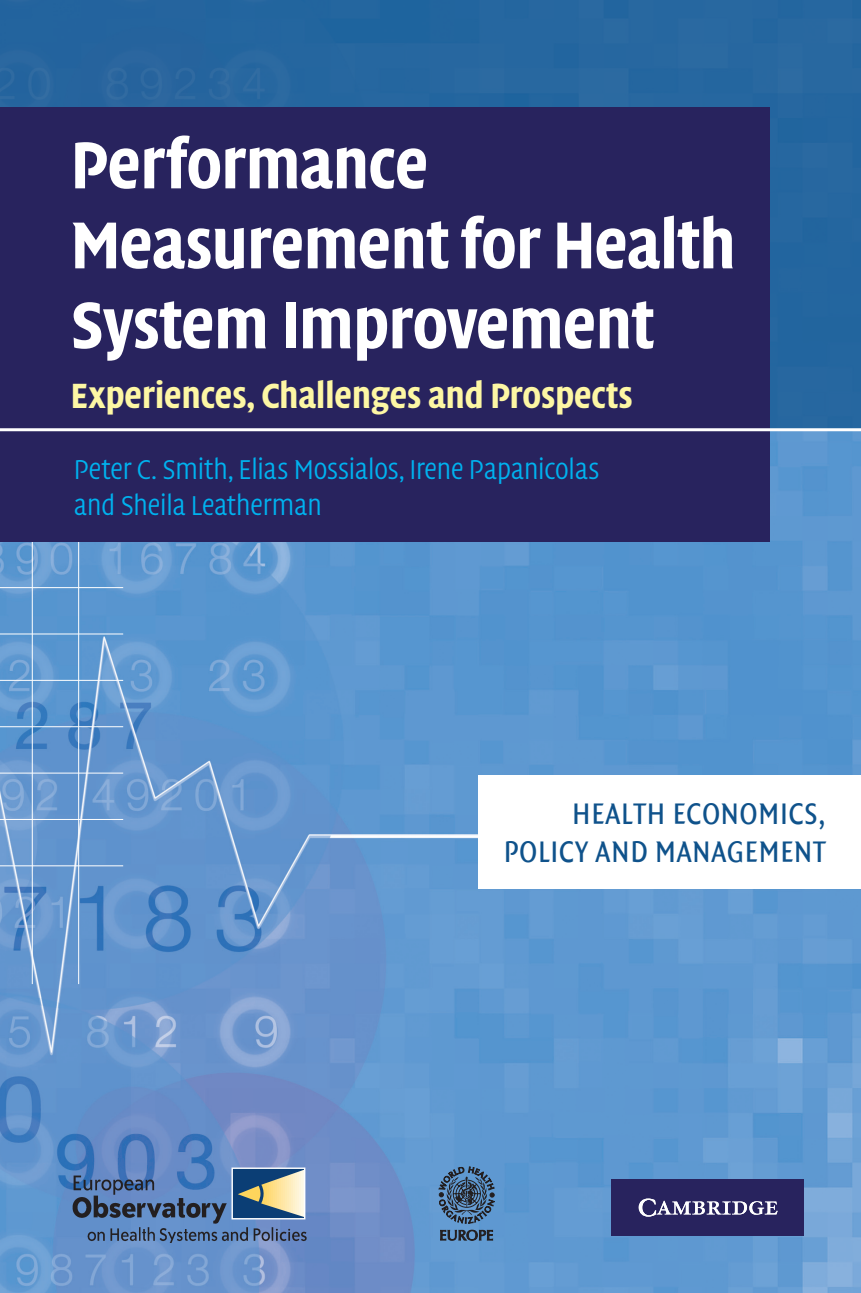
<style>
.page{position:relative;width:861px;height:1293px;background:#fff}
.page>*{position:absolute;margin:0;border:0;box-sizing:border-box;transform-origin:0 0}
.t1{font:700 68px/80px "Quadraat OT Head";letter-spacing:-.015em;color:#fff}
.t2{font:700 36px "Quadraat OT Head";letter-spacing:-.01em;color:#fdf7a4}
.t3{font:32px/38.4px "Quadraat Sans Con";letter-spacing:.025em;color:#0f528b;text-align:right}
.t4{font:300 28px/36px "Quadraat OT Head";letter-spacing:-.015em;color:#00b2ef}
</style>
<div class="page">
<img style="left:0;top:431px;width:861px;height:862px">
<div style="left:0;top:0;width:861px;height:431px;background:#26669f"></div>
<div style="left:478px;top:775px;width:383px;height:113px;background:#fff"></div>
<div style="left:611px;top:1179px;width:193px;height:57px;background:#28235e"></div>
<svg style="left:639px;top:1198px;width:138px;height:18px"></svg>
<hr style="left:0;top:587px;width:123px;height:1px;background:#fff">
<hr style="left:0;top:633px;width:123px;height:1px;background:#fff">
<hr style="left:0;top:680px;width:123px;height:1px;background:#fff">
<hr style="left:0;top:726px;width:123px;height:1px;background:#fff">
<hr style="left:0;top:772px;width:123px;height:1px;background:#fff">
<hr style="left:0;top:819px;width:123px;height:1px;background:#fff">
<hr style="left:0;top:865px;width:123px;height:1px;background:#fff">
<hr style="left:32px;top:530px;width:1px;height:454px;background:#fff">
<hr style="left:78px;top:530px;width:1px;height:454px;background:#fff">
<hr style="left:0;top:431px;width:1px;height:612px;background:#0f528b">
<div style="left:0;top:107px;width:769px;height:435px;background:#28235e"></div>
<hr style="left:0;top:428px;width:861px;height:3px;background:#fff">
<img style="left:70px;top:1174px;width:239px;height:69px">
<div style="left:232px;top:1168px;width:73px;height:50px;background:#0b3e75"></div>
<svg style="left:238px;top:1185px;width:23px;height:16px"></svg>
<hr style="left:261px;top:1169px;width:2px;height:48px;background:#fed55c">
<hr style="left:263px;top:1169px;width:2px;height:48px;background:#fed763">
<hr style="left:265px;top:1169px;width:2px;height:48px;background:#fed86a">
<hr style="left:267px;top:1169px;width:2px;height:48px;background:#feda72">
<hr style="left:269px;top:1169px;width:2px;height:48px;background:#ffdb7a">
<hr style="left:271px;top:1169px;width:2px;height:48px;background:#ffdd80">
<hr style="left:273px;top:1169px;width:2px;height:48px;background:#ffdf87">
<hr style="left:275px;top:1169px;width:2px;height:48px;background:#ffe08d">
<hr style="left:277px;top:1169px;width:2px;height:48px;background:#ffe295">
<hr style="left:279px;top:1169px;width:2px;height:48px;background:#ffe49b">
<hr style="left:281px;top:1169px;width:2px;height:48px;background:#ffe6a2">
<hr style="left:283px;top:1169px;width:2px;height:48px;background:#ffe7a8">
<hr style="left:285px;top:1169px;width:2px;height:48px;background:#feeaae">
<hr style="left:287px;top:1169px;width:2px;height:48px;background:#feebb5">
<hr style="left:289px;top:1169px;width:2px;height:48px;background:#feedbb">
<hr style="left:291px;top:1169px;width:2px;height:48px;background:#feeec3">
<hr style="left:293px;top:1169px;width:2px;height:48px;background:#fef1ca">
<hr style="left:295px;top:1169px;width:2px;height:48px;background:#fef3d1">
<hr style="left:297px;top:1169px;width:2px;height:48px;background:#fef4d7">
<hr style="left:299px;top:1169px;width:2px;height:48px;background:#fef6df">
<hr style="left:301px;top:1169px;width:2px;height:48px;background:#fef9e6">
<div style="left:231px;top:1167px;width:74px;height:52px;border:1px solid #fff"></div>
<svg style="left:439px;top:1166px;width:55px;height:57px;background:#496b8d"></svg>
<svg style="left:440px;top:1230px;width:53px;height:10px"></svg>
<h1 class="t1" style="left:71px;top:124px;width:667px">Performance<br>Measurement for Health<br>System Improvement</h1>
<p class="t2" style="left:71px;top:373px;width:563px">Experiences, Challenges and Prospects</p>
<p class="t4" style="left:74px;top:451px;width:527px">Peter C. Smith, Elias Mossialos, Irene Papanicolas and Sheila Leatherman</p>
<p class="t3" style="left:504px;top:795px;width:323px">HEALTH ECONOMICS,<br>POLICY AND MANAGEMENT</p>
</div>
